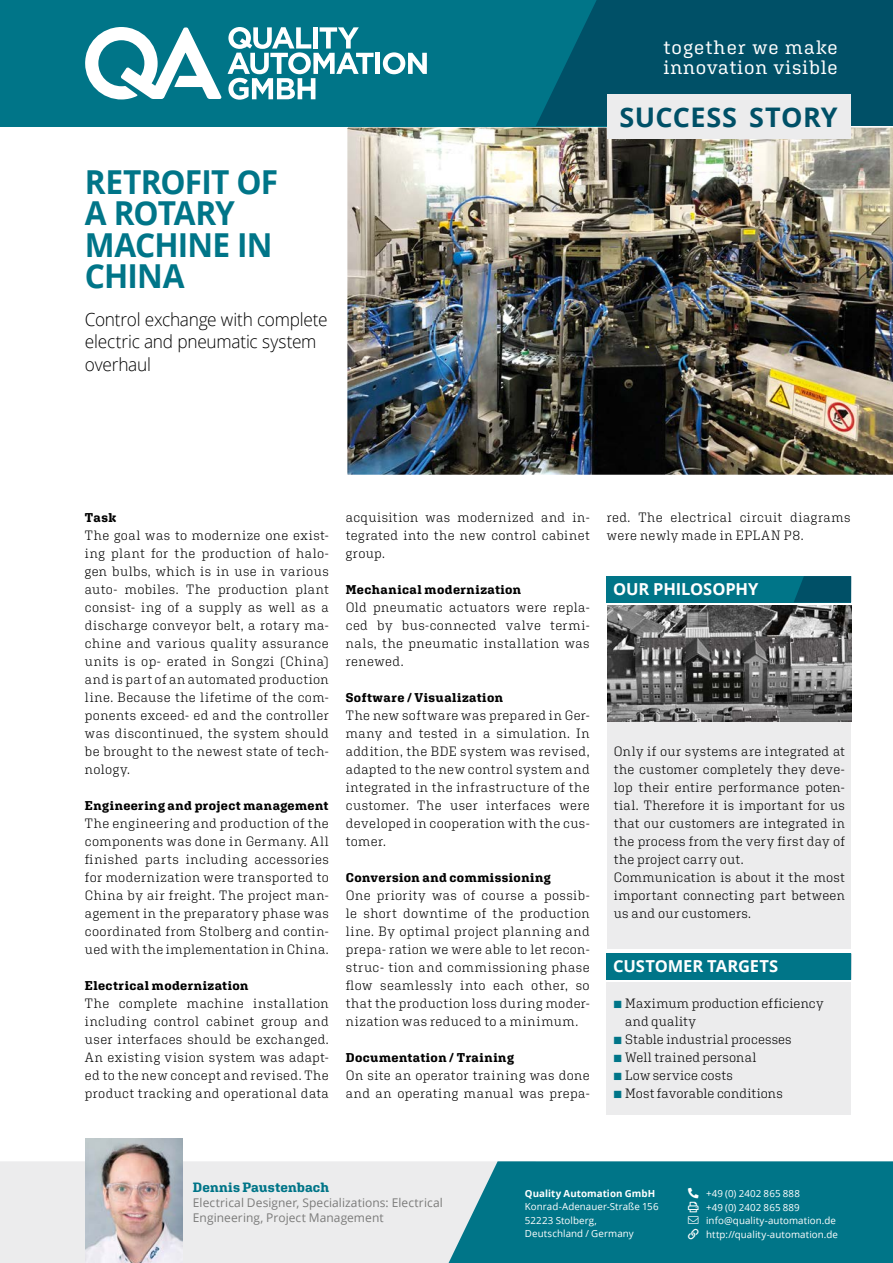
<style>
.page{position:relative;width:893px;height:1263px;background:#fff}
.page>*{position:absolute;margin:0;border:0;box-sizing:border-box;transform-origin:0 0}
.t1{font:700 33px/31.5px "Open Sans";letter-spacing:-.025em;color:#007588;scale:.96 1}
.t2{font:700 27px "Open Sans";letter-spacing:.015em;color:#005067}
.t3{font:19.35px/19.8px "Aglet Slab";letter-spacing:.04em;color:#fff}
.t4{font:300 18px/22.5px "Open Sans";letter-spacing:-.015em;color:#000;scale:.96 1}
.t5{font:700 16.5px "Open Sans";letter-spacing:-.005em;color:#fff}
.t6{font:300 13.5px/18px "Aglet Slab";letter-spacing:.025em;color:#000;text-align:justify}
.t7{font:300 13.5px "Aglet Slab";letter-spacing:.005em;color:#000}
.t8{font:700 13.5px "Aglet Slab";letter-spacing:.005em;color:#007588}
.t9{font:700 12.75px "Aglet Slab";letter-spacing:.03em;color:#000}
.t10{font:12px/15px "Open Sans";letter-spacing:.005em;color:#7b7b7a}
.t11{font:9.75px/13.5px "Open Sans";letter-spacing:.01em;color:#fff}
.t12{font:700 9.75px "Open Sans";letter-spacing:.005em;color:#fff}
.s1{color:#007588}
</style>
<div class="page">
<img style="left:346px;top:126px;width:547px;height:349px">
<div style="left:0;top:0;width:849px;height:126px;background:#007588"></div>
<svg style="left:536px;top:0;width:357px;height:126px;background:#01546b"></svg>
<div style="left:375px;top:53px;width:5px;height:21px;background:#fff"></div>
<svg style="left:383px;top:52px;width:44px;height:22px"></svg>
<svg style="left:228px;top:27px;width:146px;height:73px"></svg>
<svg style="left:85px;top:27px;width:137px;height:73px"></svg>
<div style="left:607px;top:95px;width:243px;height:44px;background:#ececed"></div>
<div style="left:607px;top:982px;width:244px;height:133px;background:#ececed"></div>
<div style="left:607px;top:953px;width:244px;height:27px;background:#007588"></div>
<div style="left:607px;top:722px;width:244px;height:227px;background:#ececed"></div>
<div style="left:607px;top:576px;width:244px;height:26px;background:#007588"></div>
<svg style="left:794px;top:576px;width:57px;height:26px"></svg>
<img style="left:607px;top:605px;width:244px;height:117px">
<div style="left:0;top:1161px;width:449px;height:102px;background:#ececed"></div>
<div style="left:449px;top:1161px;width:444px;height:102px;background:#007588"></div>
<img style="left:85px;top:1139px;width:98px;height:124px">
<svg style="left:688px;top:1188px;width:10px;height:24px"></svg>
<svg style="left:688px;top:1228px;width:11px;height:11px"></svg>
<h3 class="t3" style="left:663px;top:37px;width:176px">together we make innovation visible</h3>
<h1 class="t1" style="left:85px;top:165px;width:203px">RETROFIT OF<br>A ROTARY<br>MACHINE IN<br>CHINA</h1>
<h3 class="t4" style="left:85px;top:307px;width:254px">Control exchange with complete electric and pneumatic system overhaul</h3>
<h2 class="t2" style="left:619px;top:98px;width:220px">SUCCESS STORY</h2>
<p class="t9" style="left:85px;top:510px;width:33px">Task</p>
<p class="t6" style="left:85px;top:526px;width:245px">The goal was to modernize one exist&shy;ing plant for the production of halo&shy;gen bulbs, which is in use in various auto- mobiles. The production plant consist- ing of a supply as well as a discharge conveyor belt, a rotary ma&shy;chine and various quality assurance units is op- erated in Songzi (China) and is part of an automated production line. Because the lifetime of the com&shy;ponents exceed- ed and the controller was discontinued, the system should be brought to the newest state of tech&shy;nology.</p>
<p class="t9" style="left:85px;top:798px;width:245px">Engineering and project management</p>
<p class="t6" style="left:85px;top:814px;width:245px">The engineering and production of the components was done in Germany. All finished parts including accessories for modernization were transported to China by air freight. The project man&shy;agement in the preparatory phase was coordinated from Stolberg and contin&shy;ued with the implementation in China.</p>
<p class="t9" style="left:85px;top:978px;width:165px">Electrical modernization</p>
<p class="t6" style="left:85px;top:994px;width:245px">The complete machine installation including control cabinet group and user interfaces should be exchanged.<br>An existing vision system was adapt&shy;ed to the new concept and revised. The product tracking and operational data</p>
<p class="t6" style="left:346px;top:508px;width:245px">acquisition was modernized and in&shy;tegrated into the new control cabinet group.</p>
<p class="t9" style="left:346px;top:582px;width:177px">Mechanical modernization</p>
<p class="t6" style="left:346px;top:598px;width:245px">Old pneumatic actuators were repla&shy;ced by bus-connected valve termi&shy;nals, the pneumatic installation was renewed.</p>
<p class="t9" style="left:346px;top:690px;width:159px">Software / Visualization</p>
<p class="t6" style="left:346px;top:706px;width:245px">The new software was prepared in Ger&shy;many and tested in a simulation. In addition, the BDE system was revised, adapted to the new control system and integrated in the infrastructure of the customer. The user interfaces were developed in cooperation with the cus&shy;tomer.</p>
<p class="t9" style="left:346px;top:870px;width:206px">Conversion and commissioning</p>
<p class="t6" style="left:346px;top:886px;width:245px">One priority was of course a possib&shy;le short downtime of the production line. By optimal project planning and prepa- ration we were able to let recon&shy;struc- tion and commissioning phase flow seamlessly into each other, so that the production loss during moder&shy;nization was reduced to a minimum.</p>
<p class="t9" style="left:346px;top:1050px;width:170px">Documentation / Training</p>
<p class="t6" style="left:346px;top:1066px;width:245px">On site an operator training was done and an operating manual was prepa-</p>
<p class="t6" style="left:607px;top:508px;width:245px">red. The electrical circuit diagrams were newly made in EPLAN P8.</p>
<p class="t5" style="left:613px;top:578px;width:147px">OUR PHILOSOPHY</p>
<p class="t6" style="left:614px;top:742px;width:233px;text-align:left">Only if our systems are integrated at the customer completely they deve&shy;lop their entire performance poten&shy;tial. Therefore it is important for us that our customers are integrated in the process from the very first day of the project carry out.<br>Communication is about it the most important connecting part between us and our customers.</p>
<p class="t5" style="left:613px;top:955px;width:167px">CUSTOMER TARGETS</p>
<p class="t6" style="left:625px;top:994px;width:200px;text-indent:-12px"><span class="s1">■</span> Maximum production efficiency and quality</p>
<p class="t6" style="left:613px;top:1030px;width:180px"><span class="s1">■</span> Stable industrial processes</p>
<p class="t6" style="left:613px;top:1048px;width:145px"><span class="s1">■</span> Well trained personal</p>
<p class="t6" style="left:613px;top:1066px;width:121px"><span class="s1">■</span> Low service costs</p>
<p class="t7" style="left:613px;top:1085px;width:171px"><span class="s1">■</span> Most favorable conditions</p>
<p class="t8" style="left:193px;top:1179px;width:138px">Dennis Paustenbach</p>
<p class="t10" style="left:193px;top:1195px;width:251px">Electrical Designer, Specializations: Electrical<br>Engineering, Project Management</p>
<p class="t12" style="left:525px;top:1186px;width:132px">Quality Automation GmbH</p>
<p class="t11" style="left:525px;top:1199px;width:135px">Konrad-Adenauer-Straße 156<br>52223 Stolberg,<br>Deutschland / Germany</p>
<p class="t11" style="left:706px;top:1186px;width:95px">+49 (0) 2402 865 888 +49 (0) 2402 865 889</p>
<p class="t11" style="left:688px;top:1213px;width:151px;text-align:right">→ info@quality-automation.de http://quality-automation.de</p>
</div>
